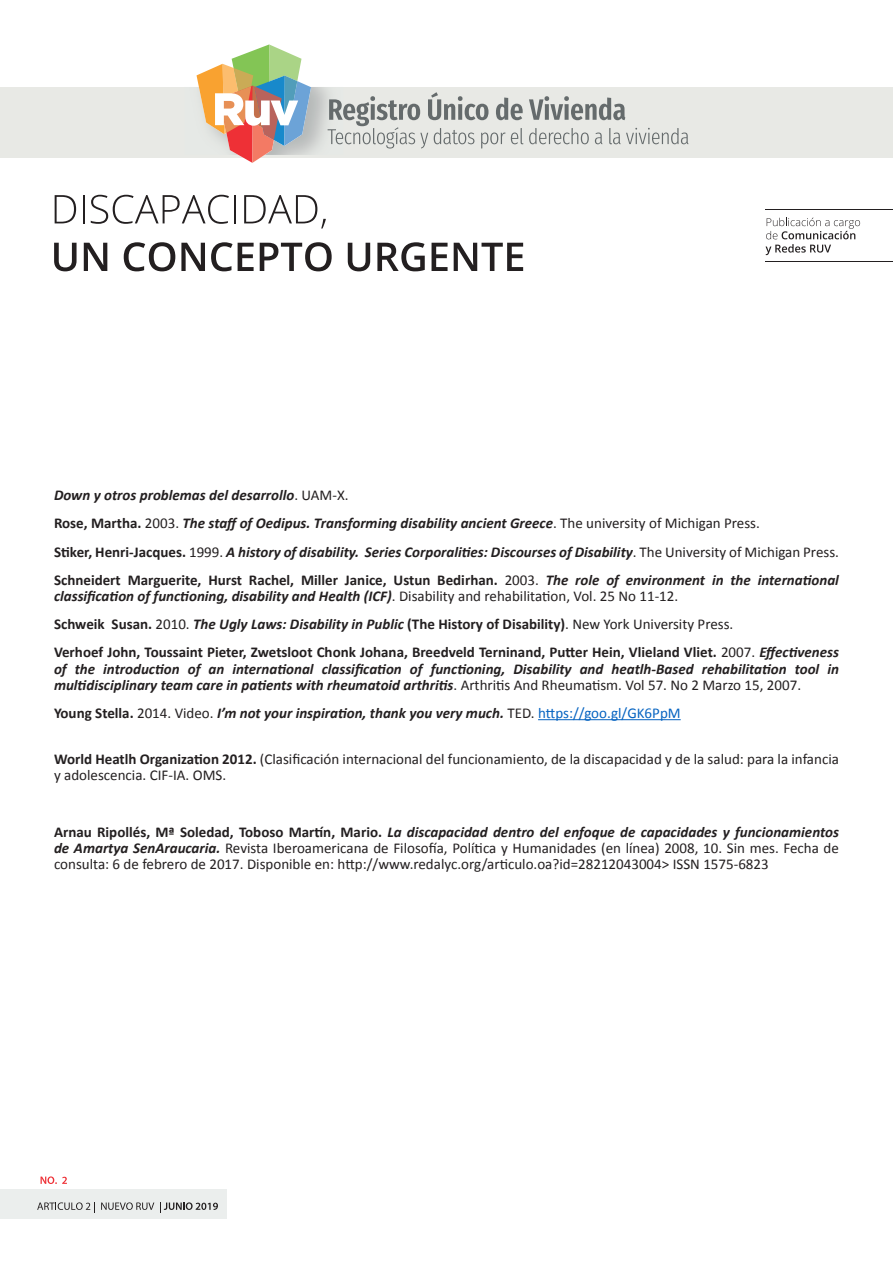
<style>
.page{position:relative;width:893px;height:1263px;background:#fff}
.page>*{position:absolute;margin:0;border:0;box-sizing:border-box;transform-origin:0 0}
.t1{font:italic 700 15px/16.2px "Calibri";color:#231f20}
.Heading_1{font:15px/16.2px "Calibri";color:#231f20}
.t2{font:700 15px "Calibri";color:#231f20}
.s1{font-weight:400;font-style:normal}
.s2{font-style:normal}
.s3{font-weight:400}
.s4{font-style:italic}
.s5{font-weight:400;font-style:normal;color:#0563c1}
.s6{font-weight:700}
.s7{font-weight:700;font-style:italic}
</style>
<div class="page">
<div style="left:0;top:87px;width:893px;height:70px;background:#e8e9e5"></div>
<svg style="left:765px;top:218px;width:95px;height:37px"></svg>
<svg style="left:197px;top:44px;width:114px;height:119px"></svg>
<svg style="left:529px;top:96px;width:96px;height:24px"></svg>
<svg style="left:328px;top:92px;width:195px;height:57px"></svg>
<svg style="left:529px;top:128px;width:60px;height:16px"></svg>
<svg style="left:595px;top:133px;width:7px;height:11px"></svg>
<svg style="left:609px;top:128px;width:79px;height:16px"></svg>
<hr style="left:765px;top:261px;width:128px;height:1px;background:#231f20">
<hr style="left:765px;top:209px;width:128px;height:1px;background:#231f20">
<div style="left:0;top:1189px;width:227px;height:29px;background:#ebeeed"></div>
<svg style="left:37px;top:1202px;width:58px;height:10px"></svg>
<svg style="left:101px;top:1202px;width:53px;height:8px"></svg>
<svg style="left:160px;top:1202px;width:58px;height:10px"></svg>
<svg style="left:41px;top:1176px;width:26px;height:8px"></svg>
<svg style="left:55px;top:195px;width:21px;height:28px"></svg>
<hr style="left:83px;top:195px;width:2px;height:28px;background:#231f20">
<svg style="left:91px;top:195px;width:138px;height:29px"></svg>
<hr style="left:234px;top:195px;width:2px;height:28px;background:#231f20">
<svg style="left:244px;top:195px;width:82px;height:34px"></svg>
<svg style="left:54px;top:243px;width:23px;height:28px"></svg>
<svg style="left:84px;top:243px;width:23px;height:28px"></svg>
<svg style="left:124px;top:242px;width:51px;height:29px"></svg>
<svg style="left:181px;top:243px;width:24px;height:28px"></svg>
<svg style="left:211px;top:242px;width:43px;height:29px"></svg>
<svg style="left:260px;top:242px;width:72px;height:29px"></svg>
<svg style="left:348px;top:243px;width:22px;height:28px"></svg>
<svg style="left:377px;top:242px;width:48px;height:29px"></svg>
<svg style="left:432px;top:243px;width:16px;height:28px"></svg>
<svg style="left:454px;top:243px;width:69px;height:28px"></svg>
<hr style="left:538px;top:719px;width:143px;height:1px;background:#0563c1">
<p class="t1" style="left:54px;top:486px;width:296px">Down y otros problemas del desarrollo<span class="s1">. UAM-X.</span></p>
<p class="t1" style="left:54px;top:515px;width:707px"><span class="s2">Rose, Martha.</span> <span class="s1">2003.</span> The staff of Oedipus. Transforming disability ancient Greece<span class="s1">. The university of Michigan Press.</span></p>
<p class="t1" style="left:54px;top:543px;width:786px"><span class="s2">Stiker, Henri-Jacques.</span> <span class="s1">1999.</span> A history of disability. Series Corporalities: Discourses of Disability<span class="s1">. The University of Michigan Press.</span></p>
<p class="t1" style="left:54px;top:571px;width:786px"><span class="s2">Schneidert Marguerite, Hurst Rachel, Miller Janice, Ustun Bedirhan.</span> <span class="s1">2003.</span> The role of environment in the international classification of functioning, disability and Health (ICF)<span class="s1">. Disability and rehabilitation, Vol. 25 No 11-12.</span></p>
<p class="t2" style="left:54px;top:614px;width:681px">Schweik Susan. <span class="s3">2010.</span> <span class="s4">The Ugly Laws: Disability in Public</span> (The History of Disability)<span class="s3">. New York University Press.</span></p>
<p class="t1" style="left:54px;top:644px;width:786px;text-align:justify"><span class="s2">Verhoef John, Toussaint Pieter, Zwetsloot Chonk Johana, Breedveld Terninand, Putter Hein, Vlieland Vliet.</span> <span class="s1">2007.</span> Effectiveness of the introduction of an international classification of functioning, Disability and heatlh-Based rehabilitation tool in multidisciplinary team care in patients with rheumatoid arthritis<span class="s1">. Arthritis And Rheumatism. Vol 57. No 2 Marzo 15, 2007.</span></p>
<p class="t1" style="left:54px;top:704px;width:628px"><span class="s2">Young Stella.</span> <span class="s1">2014. Video.</span> I’m not your inspiration, thank you very much. <span class="s1">TED.</span> <span class="s5">https://goo.gl/GK6PpM</span></p>
<p class="Heading_1" style="left:54px;top:750px;width:786px"><span class="s6">World Heatlh Organization 2012.</span> (Clasificación internacional del funcionamiento, de la discapacidad y de la salud: para la infancia y adolescencia. CIF-IA. OMS.</p>
<p class="Heading_1" style="left:54px;top:823px;width:786px;text-align:justify"><span class="s6">Arnau Ripollés, Mª Soledad, Toboso Martín, Mario.</span> <span class="s7">La discapacidad dentro del enfoque de capacidades y funcionamientos de Amartya SenAraucaria.</span> Revista Iberoamericana de Filosofía, Política y Humanidades (en línea) 2008, 10. Sin mes. Fecha de consulta: 6 de febrero de 2017. Disponible en: http://www.redalyc.org/articulo.oa?id=28212043004&gt; ISSN 1575-6823</p>
</div>
